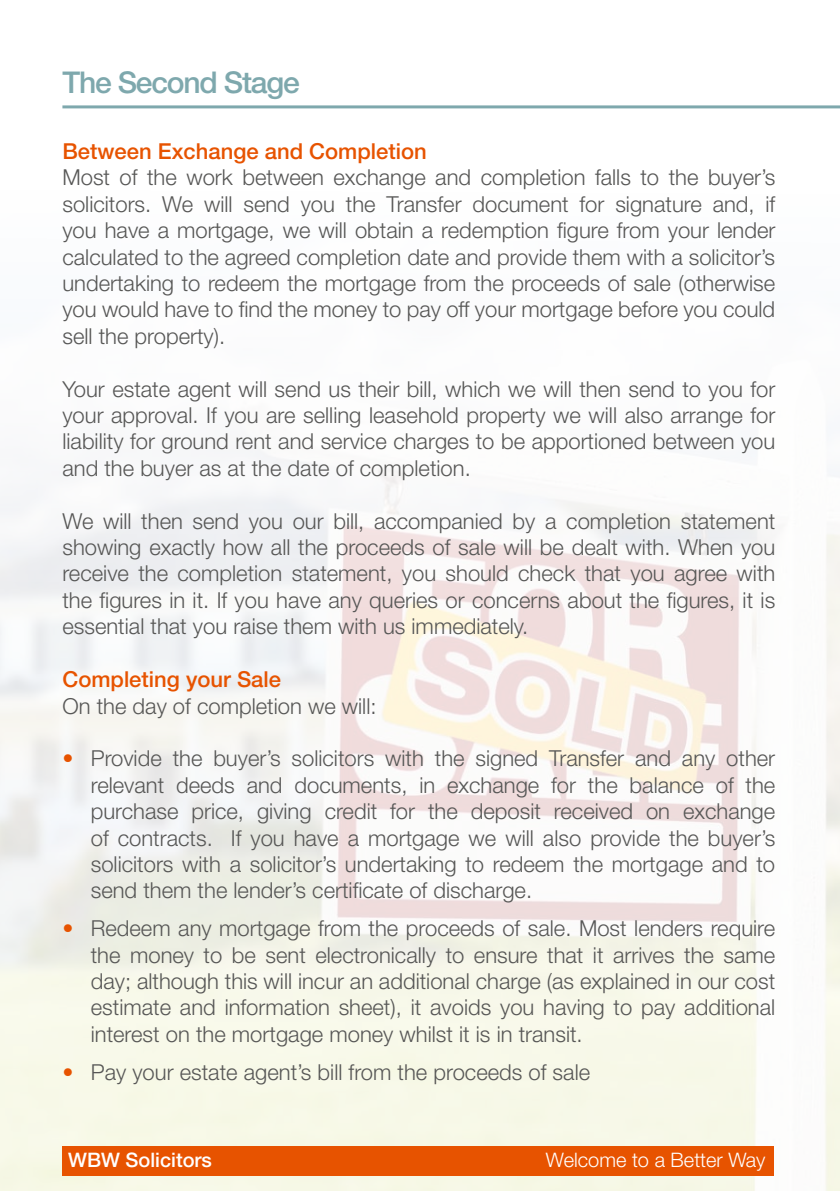
<style>
.page{position:relative;width:840px;height:1191px;background:#fff}
.page>*{position:absolute;margin:0;border:0;box-sizing:border-box;transform-origin:0 0}
.t1{font:500 30px "Helvetica Neue LT Std";letter-spacing:-.04em;color:#7ea8ad}
.t2{font:300 22px/26.4px "Helvetica Neue LT Std";color:#575756;text-align:justify}
.t3{font:500 22px "Helvetica Neue LT Std";color:#e75300}
.t4{font:300 20px "Helvetica Neue LT Std";color:#fff}
.t5{font:500 20px "Helvetica Neue LT Std";color:#fff}
.s1{color:#e75300}
</style>
<div class="page">
<img style="left:0;top:450px;width:839px;height:741px">
<hr style="left:62px;top:105px;width:777px;height:3px;background:#7ea8ad">
<div style="left:62px;top:1146px;width:711px;height:29px;background:#e75300"></div>
<h1 class="t1" style="left:62px;top:65px;width:239px">The Second Stage</h1>
<p class="t3" style="left:62px;top:138px;width:365px">Between Exchange and Completion</p>
<p class="t2" style="left:62px;top:164px;width:714px">Most of the work between exchange and completion falls to the buyer’s solicitors. We will send you the Transfer document for signature and, if you have a mortgage, we will obtain a redemption figure from your lender calculated to the agreed completion date and provide them with a solicitor’s undertaking to redeem the mortgage from the proceeds of sale (otherwise you would have to find the money to pay off your mortgage before you could sell the property).</p>
<p class="t2" style="left:62px;top:375px;width:714px">Your estate agent will send us their bill, which we will then send to you for your approval. If you are selling leasehold property we will also arrange for liability for ground rent and service charges to be apportioned between you and the buyer as at the date of completion.</p>
<p class="t2" style="left:62px;top:507px;width:714px">We will then send you our bill, accompanied by a completion statement showing exactly how all the proceeds of sale will be dealt with. When you receive the completion statement, you should check that you agree with the figures in it. If you have any queries or concerns about the figures, it is essential that you raise them with us immediately.</p>
<p class="t3" style="left:62px;top:666px;width:220px">Completing your Sale</p>
<p class="t2" style="left:62px;top:692px;width:315px">On the day of completion we will:</p>
<p class="t2" style="left:91px;top:745px;width:685px;text-indent:-28px"><span class="s1">•</span> Provide the buyer’s solicitors with the signed Transfer and any other relevant deeds and documents, in exchange for the balance of the purchase price, giving credit for the deposit received on exchange of contracts. If you have a mortgage we will also provide the buyer’s solicitors with a solicitor’s undertaking to redeem the mortgage and to send them the lender’s certificate of discharge.</p>
<p class="t2" style="left:91px;top:914px;width:685px;text-indent:-28px"><span class="s1">•</span> Redeem any mortgage from the proceeds of sale. Most lenders require the money to be sent electronically to ensure that it arrives the same day; although this will incur an additional charge (as explained in our cost estimate and information sheet), it avoids you having to pay additional interest on the mortgage money whilst it is in transit.</p>
<p class="t2" style="left:62px;top:1058px;width:529px"><span class="s1">•</span> Pay your estate agent’s bill from the proceeds of sale</p>
<p class="t5" style="left:68px;top:1148px;width:145px">WBW Solicitors</p>
<p class="t4" style="left:545px;top:1147px;width:221px">Welcome to a Better Way</p>
</div>
